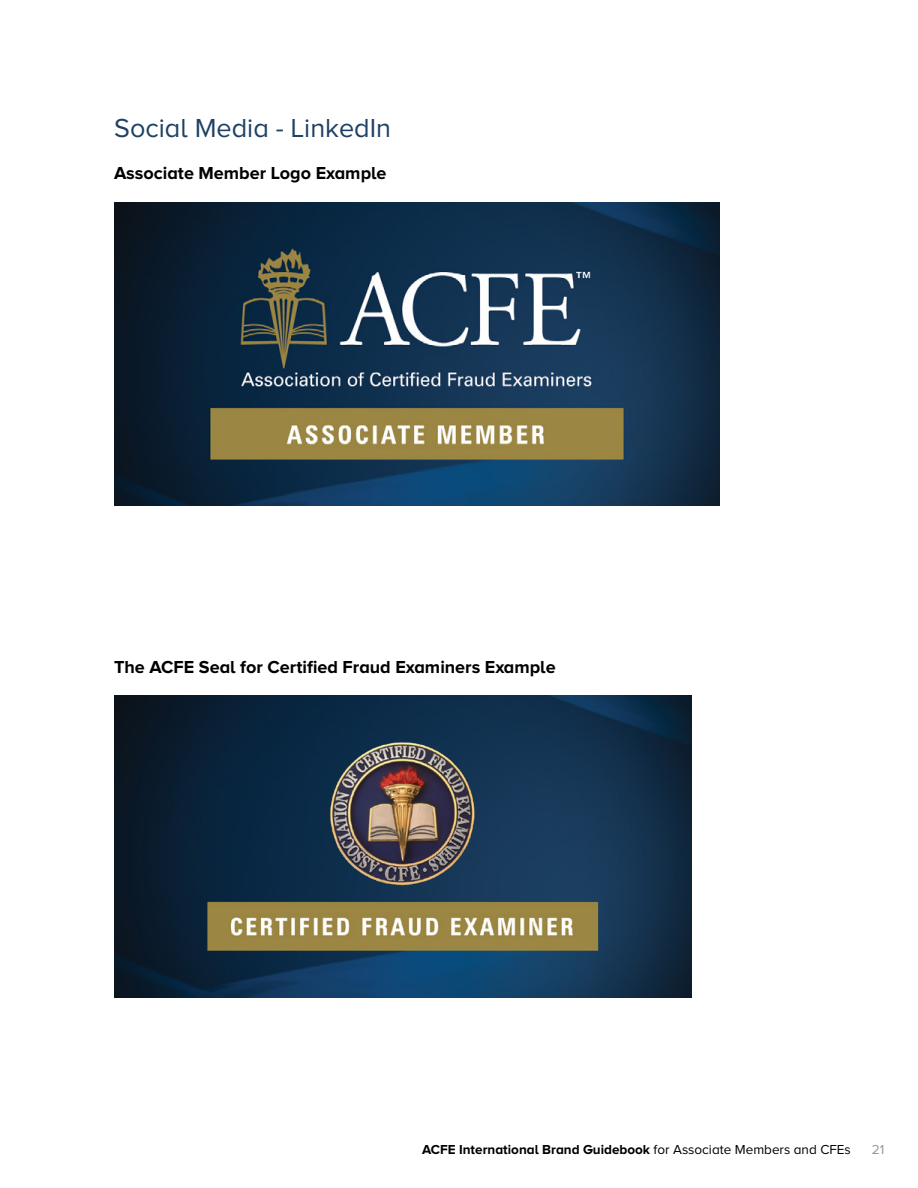
<style>
.page{position:relative;width:918px;height:1188px;background:#fff}
.page>*{position:absolute;margin:0;border:0;box-sizing:border-box;transform-origin:0 0}
.t1{font:27px "Proxima Nova A";color:#1e4164}
.t2{font:700 18px "Proxima Nova A";color:#000}
.t3{font:700 13.5px "Proxima Nova A";color:#000}
.t4{font:13.5px "Proxima Nova A";color:#939598}
.s1{font-weight:400}
</style>
<div class="page">
<img style="left:114px;top:696px;width:578px;height:302px">
<img style="left:205px;top:740px;width:396px;height:214px">
<img style="left:114px;top:202px;width:606px;height:303px">
<h1 class="t1" style="left:114px;top:113px;width:279px">Social Media - LinkedIn</h1>
<p class="t2" style="left:114px;top:163px;width:274px">Associate Member Logo Example</p>
<p class="t2" style="left:114px;top:657px;width:443px">The ACFE Seal for Certified Fraud Examiners Example</p>
<p class="t3" style="left:422px;top:1142px;width:430px">ACFE International Brand Guidebook <span class="s1">for Associate Members and CFEs</span></p>
<p class="t4" style="left:872px;top:1142px;width:14px">21</p>
</div>
